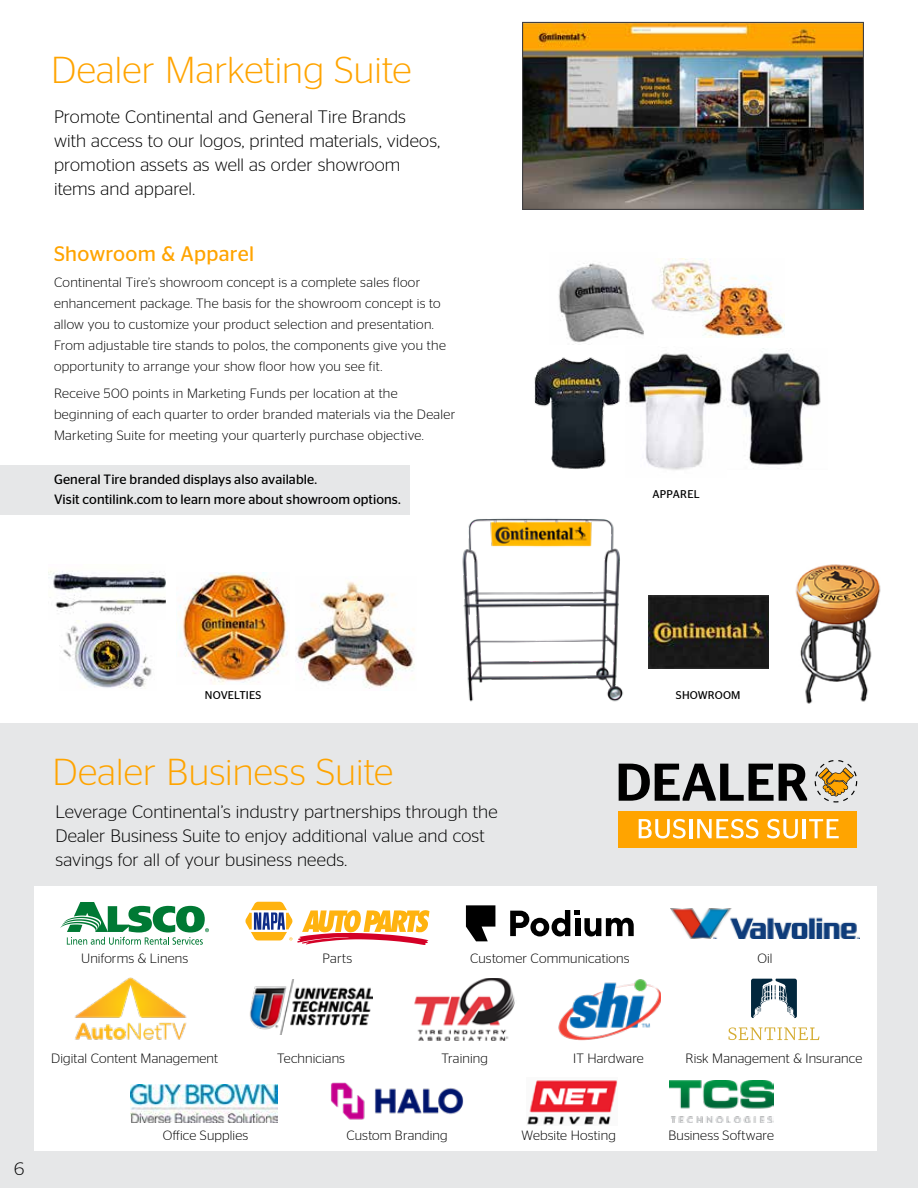
<style>
.page{position:relative;width:918px;height:1188px;background:#fff}
.page>*{position:absolute;margin:0;border:0;box-sizing:border-box;transform-origin:0 0}
.t1{font:300 37.5px "Stag Sans";letter-spacing:.005em;color:#ffa400}
.t2{font:21px "Stag Sans";letter-spacing:.015em;color:#ffa400}
.t3{font:300 18px/24px "Stag Sans";letter-spacing:.01em;color:#000}
.t4{font:300 13.5px/21px "Stag Sans";letter-spacing:.02em;color:#000}
.t5{font:13.5px/20px "Stag Sans";letter-spacing:.005em;color:#000}
.t6{font:11.25px "Stag Sans";letter-spacing:.015em;color:#000}
</style>
<div class="page">
<div style="left:0;top:724px;width:918px;height:464px;background:#e6e7e8"></div>
<div style="left:35px;top:886px;width:842px;height:264px;background:#fff"></div>
<img style="left:795px;top:564px;width:86px;height:140px">
<svg style="left:619px;top:764px;width:188px;height:37px"></svg>
<div style="left:619px;top:811px;width:238px;height:37px;background:#ffa400"></div>
<svg style="left:639px;top:819px;width:47px;height:19px"></svg>
<hr style="left:689px;top:819px;width:3px;height:19px;background:#fff">
<svg style="left:697px;top:819px;width:61px;height:19px"></svg>
<svg style="left:767px;top:819px;width:31px;height:19px"></svg>
<hr style="left:803px;top:819px;width:3px;height:19px;background:#fff">
<svg style="left:809px;top:819px;width:30px;height:19px"></svg>
<svg style="left:815px;top:760px;width:42px;height:42px"></svg>
<div style="left:0;top:466px;width:409px;height:49px;background:#e6e7e8"></div>
<img style="left:648px;top:596px;width:120px;height:73px">
<img style="left:522px;top:21px;width:342px;height:189px">
<img style="left:462px;top:518px;width:161px;height:184px">
<img style="left:59px;top:620px;width:93px;height:69px">
<img style="left:48px;top:570px;width:118px;height:44px">
<svg style="left:245px;top:902px;width:185px;height:43px"></svg>
<svg style="left:60px;top:902px;width:149px;height:43px"></svg>
<img style="left:130px;top:1085px;width:147px;height:37px">
<svg style="left:466px;top:905px;width:29px;height:36px"></svg>
<svg style="left:510px;top:910px;width:124px;height:27px"></svg>
<img style="left:670px;top:908px;width:190px;height:31px">
<img style="left:331px;top:1082px;width:133px;height:38px">
<img style="left:669px;top:1081px;width:104px;height:41px">
<svg style="left:751px;top:979px;width:46px;height:39px"></svg>
<svg style="left:728px;top:1027px;width:91px;height:13px"></svg>
<img style="left:74px;top:977px;width:113px;height:63px">
<img style="left:527px;top:1080px;width:90px;height:45px">
<img style="left:558px;top:979px;width:103px;height:61px">
<img style="left:414px;top:978px;width:101px;height:63px">
<img style="left:250px;top:980px;width:122px;height:55px">
<img style="left:650px;top:353px;width:77px;height:117px">
<img style="left:728px;top:348px;width:93px;height:118px">
<img style="left:178px;top:572px;width:110px;height:112px">
<img style="left:296px;top:581px;width:119px;height:108px">
<img style="left:534px;top:357px;width:116px;height:112px">
<img style="left:558px;top:262px;width:86px;height:81px">
<img style="left:651px;top:259px;width:133px;height:79px">
<h1 class="t1" style="left:51px;top:49px;width:362px">Dealer Marketing Suite</h1>
<h3 class="t3" style="left:54px;top:104px;width:388px">Promote Continental and General Tire Brands with access to our logos, printed materials, videos, promotion assets as well as order showroom items and apparel.</h3>
<h2 class="t2" style="left:54px;top:242px;width:202px">Showroom &amp; Apparel</h2>
<p class="t4" style="left:54px;top:271px;width:393px">Continental Tire’s showroom concept is a complete sales floor enhancement package. The basis for the showroom concept is to allow you to customize your product selection and presentation.<br>From adjustable tire stands to polos, the components give you the opportunity to arrange your show floor how you see fit.</p>
<p class="t4" style="left:54px;top:383px;width:403px">Receive 500 points in Marketing Funds per location at the beginning of each quarter to order branded materials via the Dealer<br>Marketing Suite for meeting your quarterly purchase objective.</p>
<p class="t5" style="left:54px;top:469px;width:348px">General Tire branded displays also available.<br>Visit contilink.com to learn more about showroom options.</p>
<p class="t6" style="left:652px;top:488px;width:49px">APPAREL</p>
<p class="t6" style="left:205px;top:689px;width:58px">NOVELTIES</p>
<p class="t6" style="left:676px;top:689px;width:66px">SHOWROOM</p>
<h1 class="t1" style="left:52px;top:751px;width:343px">Dealer Business Suite</h1>
<h3 class="t3" style="left:55px;top:800px;width:444px">Leverage Continental’s industry partnerships through the<br>Dealer Business Suite to enjoy additional value and cost savings for all of your business needs.</h3>
<p class="t4" style="left:81px;top:948px;width:108px">Uniforms &amp; Linens</p>
<p class="t4" style="left:323px;top:948px;width:31px">Parts</p>
<p class="t4" style="left:470px;top:948px;width:161px">Customer Communications</p>
<p class="t4" style="left:757px;top:948px;width:17px">Oil</p>
<h3 class="t3" style="left:14px;top:1156px;width:12px">6</h3>
<p class="t4" style="left:51px;top:1048px;width:169px">Digital Content Management</p>
<p class="t4" style="left:277px;top:1048px;width:69px">Technicians</p>
<p class="t4" style="left:442px;top:1048px;width:48px">Training</p>
<p class="t4" style="left:573px;top:1048px;width:72px">IT Hardware</p>
<p class="t4" style="left:686px;top:1048px;width:178px">Risk Management &amp; Insurance</p>
<p class="t4" style="left:163px;top:1125px;width:87px">Office Supplies</p>
<p class="t4" style="left:346px;top:1125px;width:103px">Custom Branding</p>
<p class="t4" style="left:668px;top:1125px;width:107px">Business Software</p>
<p class="t4" style="left:521px;top:1125px;width:96px">Website Hosting</p>
</div>
